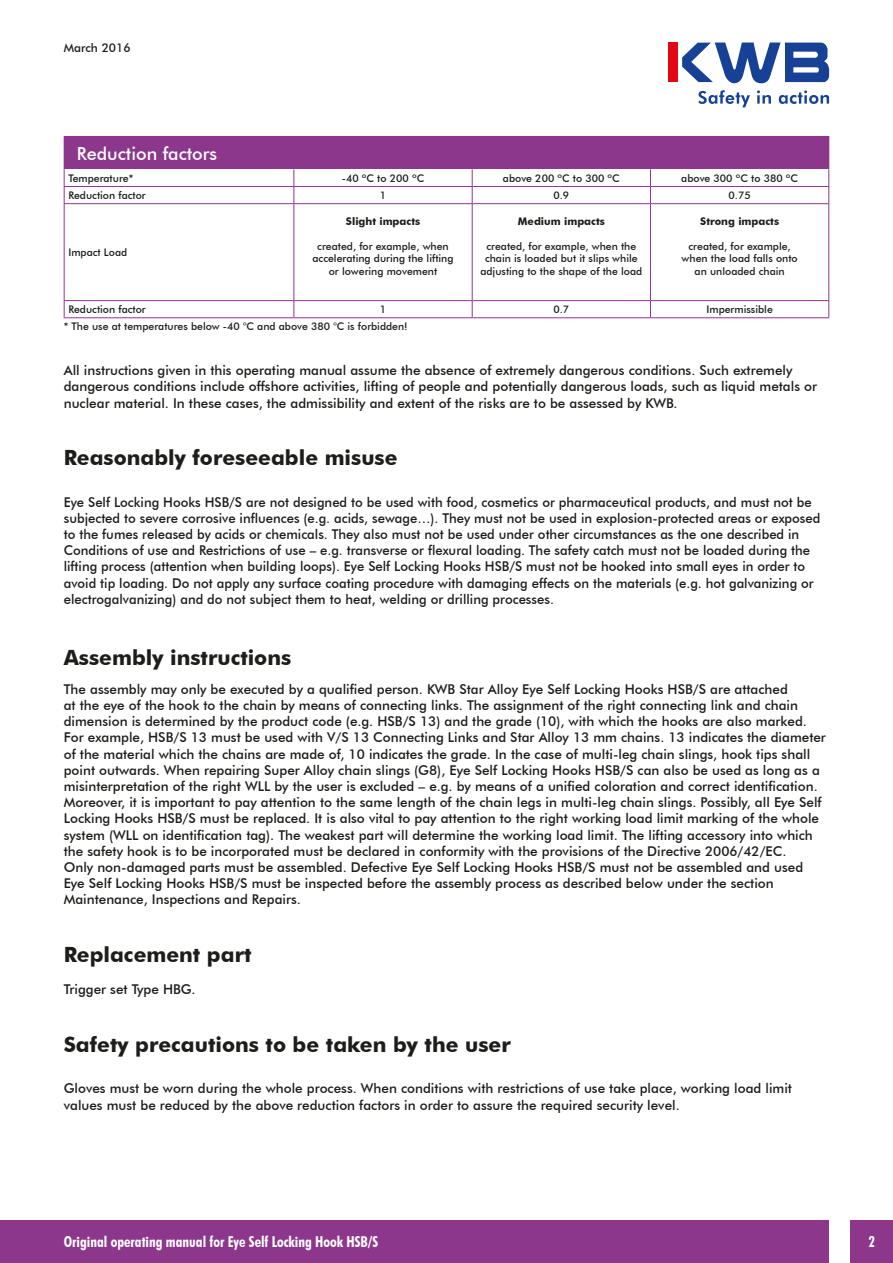
<style>
.page{position:relative;width:893px;height:1263px;background:#fff}
.page>*{position:absolute;margin:0;border:0;box-sizing:border-box;transform-origin:0 0}
.t1{font:700 21px "Futura BT";color:#1d1d1b}
.t2{font:500 18px "Futura BT";color:#fff}
.t3{font:700 condensed 15px "Futura BT";color:#fff}
.t4{font:500 13.5px/16.2px "Futura BT";color:#1d1d1b}
.t5{font:500 12px "Futura BT";color:#1d1d1b}
.t6{font:500 10.5px/12.6px "Futura BT";color:#1d1d1b;text-align:center}
.t7{font:700 10.5px "Futura BT";color:#1d1d1b}
</style>
<div class="page">
<div style="left:0;top:1220px;width:829px;height:43px;background:#8c368c"></div>
<div style="left:668px;top:43px;width:9px;height:39px;background:#e30614"></div>
<svg style="left:698px;top:90px;width:131px;height:17px"></svg>
<svg style="left:682px;top:43px;width:147px;height:40px"></svg>
<div style="left:850px;top:1220px;width:43px;height:43px;background:#8c368c"></div>
<div style="left:64px;top:136px;width:765px;height:33px;background:#8c368c"></div>
<svg style="left:65px;top:169px;width:763px;height:148px"></svg>
<hr style="left:64px;top:186px;width:230px;height:1px;background:#8c368c">
<svg style="left:64px;top:169px;width:1px;height:34px"></svg>
<hr style="left:294px;top:186px;width:178px;height:1px;background:#8c368c">
<svg style="left:293px;top:169px;width:1px;height:34px"></svg>
<hr style="left:472px;top:186px;width:178px;height:1px;background:#8c368c">
<svg style="left:472px;top:169px;width:1px;height:34px"></svg>
<hr style="left:650px;top:186px;width:179px;height:1px;background:#8c368c">
<svg style="left:650px;top:169px;width:1px;height:34px"></svg>
<svg style="left:828px;top:169px;width:1px;height:34px"></svg>
<hr style="left:64px;top:203px;width:230px;height:1px;background:#8c368c">
<hr style="left:64px;top:204px;width:1px;height:96px;background:#8c368c">
<hr style="left:294px;top:203px;width:178px;height:1px;background:#8c368c">
<hr style="left:293px;top:204px;width:1px;height:96px;background:#8c368c">
<hr style="left:472px;top:203px;width:178px;height:1px;background:#8c368c">
<hr style="left:472px;top:204px;width:1px;height:96px;background:#8c368c">
<hr style="left:650px;top:203px;width:179px;height:1px;background:#8c368c">
<hr style="left:650px;top:204px;width:1px;height:96px;background:#8c368c">
<hr style="left:828px;top:204px;width:1px;height:96px;background:#8c368c">
<hr style="left:64px;top:300px;width:230px;height:1px;background:#8c368c">
<svg style="left:64px;top:301px;width:1px;height:16px"></svg>
<hr style="left:294px;top:300px;width:178px;height:1px;background:#8c368c">
<svg style="left:293px;top:301px;width:1px;height:16px"></svg>
<hr style="left:472px;top:300px;width:178px;height:1px;background:#8c368c">
<svg style="left:472px;top:301px;width:1px;height:16px"></svg>
<hr style="left:650px;top:300px;width:179px;height:1px;background:#8c368c">
<svg style="left:650px;top:301px;width:1px;height:16px"></svg>
<svg style="left:828px;top:301px;width:1px;height:16px"></svg>
<hr style="left:64px;top:317px;width:230px;height:1px;background:#8c368c">
<hr style="left:294px;top:317px;width:178px;height:1px;background:#8c368c">
<hr style="left:472px;top:317px;width:178px;height:1px;background:#8c368c">
<hr style="left:650px;top:317px;width:179px;height:1px;background:#8c368c">
<p class="t5" style="left:64px;top:40px;width:68px">March 2016</p>
<h2 class="t2" style="left:77px;top:143px;width:142px">Reduction factors</h2>
<p class="t6" style="left:68px;top:172px;width:66px">Temperature*</p>
<p class="t6" style="left:342px;top:172px;width:84px">-40 ºC to 200 ºC</p>
<p class="t6" style="left:503px;top:172px;width:118px">above 200 ºC to 300 ºC</p>
<p class="t6" style="left:681px;top:172px;width:118px">above 300 ºC to 380 ºC</p>
<p class="t6" style="left:68px;top:189px;width:79px">Reduction factor</p>
<p class="t6" style="left:380px;top:189px;width:8px">1</p>
<p class="t6" style="left:553px;top:189px;width:17px">0.9</p>
<p class="t6" style="left:729px;top:189px;width:24px">0.75</p>
<p class="t6" style="left:68px;top:246px;width:60px">Impact Load</p>
<p class="t7" style="left:346px;top:215px;width:76px">Slight impacts</p>
<p class="t6" style="left:312px;top:240px;width:143px">created, for example, when accelerating during the lifting or lowering movement</p>
<p class="t7" style="left:518px;top:215px;width:88px">Medium impacts</p>
<p class="t6" style="left:480px;top:240px;width:163px">created, for example, when the chain is loaded but it slips while adjusting to the shape of the load</p>
<p class="t7" style="left:700px;top:215px;width:80px">Strong impacts</p>
<p class="t6" style="left:682px;top:240px;width:118px">created, for example, when the load falls onto an unloaded chain</p>
<p class="t6" style="left:68px;top:303px;width:79px">Reduction factor</p>
<p class="t6" style="left:380px;top:303px;width:8px">1</p>
<p class="t6" style="left:553px;top:303px;width:17px">0.7</p>
<p class="t6" style="left:706px;top:303px;width:68px">Impermissible</p>
<p class="t6" style="left:64px;top:320px;width:345px">* The use at temperatures below -40 °C and above 380 °C is forbidden!</p>
<p class="t4" style="left:64px;top:362px;width:755px">All instructions given in this operating manual assume the absence of extremely dangerous conditions. Such extremely dangerous conditions include offshore activities, lifting of people and potentially dangerous loads, such as liquid metals or nuclear material. In these cases, the admissibility and extent of the risks are to be assessed by KWB.</p>
<h1 class="t1" style="left:64px;top:445px;width:335px">Reasonably foreseeable misuse</h1>
<p class="t4" style="left:64px;top:493px;width:758px">Eye Self Locking Hooks HSB/S are not designed to be used with food, cosmetics or pharmaceutical products, and must not be subjected to severe corrosive influences (e.g. acids, sewage…). They must not be used in explosion-protected areas or exposed to the fumes released by acids or chemicals. They also must not be used under other circumstances as the one described in Conditions of use and Restrictions of use – e.g. transverse or flexural loading. The safety catch must not be loaded during the lifting process (attention when building loops). Eye Self Locking Hooks HSB/S must not be hooked into small eyes in order to avoid tip loading. Do not apply any surface coating procedure with damaging effects on the materials (e.g. hot galvanizing or electrogalvanizing) and do not subject them to heat, welding or drilling processes.</p>
<h1 class="t1" style="left:64px;top:645px;width:229px">Assembly instructions</h1>
<p class="t4" style="left:64px;top:681px;width:764px">The assembly may only be executed by a qualified person. KWB Star Alloy Eye Self Locking Hooks HSB/S are attached<br>at the eye of the hook to the chain by means of connecting links. The assignment of the right connecting link and chain dimension is determined by the product code (e.g. HSB/S 13) and the grade (10), with which the hooks are also marked.<br>For example, HSB/S 13 must be used with V/S 13 Connecting Links and Star Alloy 13 mm chains. 13 indicates the diameter of the material which the chains are made of, 10 indicates the grade. In the case of multi-leg chain slings, hook tips shall point outwards. When repairing Super Alloy chain slings (G8), Eye Self Locking Hooks HSB/S can also be used as long as a misinterpretation of the right WLL by the user is excluded – e.g. by means of a unified coloration and correct identification.<br>Moreover, it is important to pay attention to the same length of the chain legs in multi-leg chain slings. Possibly, all Eye Self Locking Hooks HSB/S must be replaced. It is also vital to pay attention to the right working load limit marking of the whole system (WLL on identification tag). The weakest part will determine the working load limit. The lifting accessory into which the safety hook is to be incorporated must be declared in conformity with the provisions of the Directive 2006/42/EC.<br>Only non-damaged parts must be assembled. Defective Eye Self Locking Hooks HSB/S must not be assembled and used Eye Self Locking Hooks HSB/S must be inspected before the assembly process as described below under the section Maintenance, Inspections and Repairs.</p>
<h1 class="t1" style="left:64px;top:942px;width:189px">Replacement part</h1>
<p class="t4" style="left:64px;top:981px;width:133px">Trigger set Type HBG.</p>
<h1 class="t1" style="left:64px;top:1032px;width:448px">Safety precautions to be taken by the user</h1>
<p class="t4" style="left:64px;top:1080px;width:730px">Gloves must be worn during the whole process. When conditions with restrictions of use take place, working load limit values must be reduced by the above reduction factors in order to assure the required security level.</p>
<p class="t3" style="left:64px;top:1232px;width:316px">Original operating manual for Eye Self Locking Hook HSB/S</p>
<p class="t3" style="left:868px;top:1232px;width:8px">2</p>
</div>
